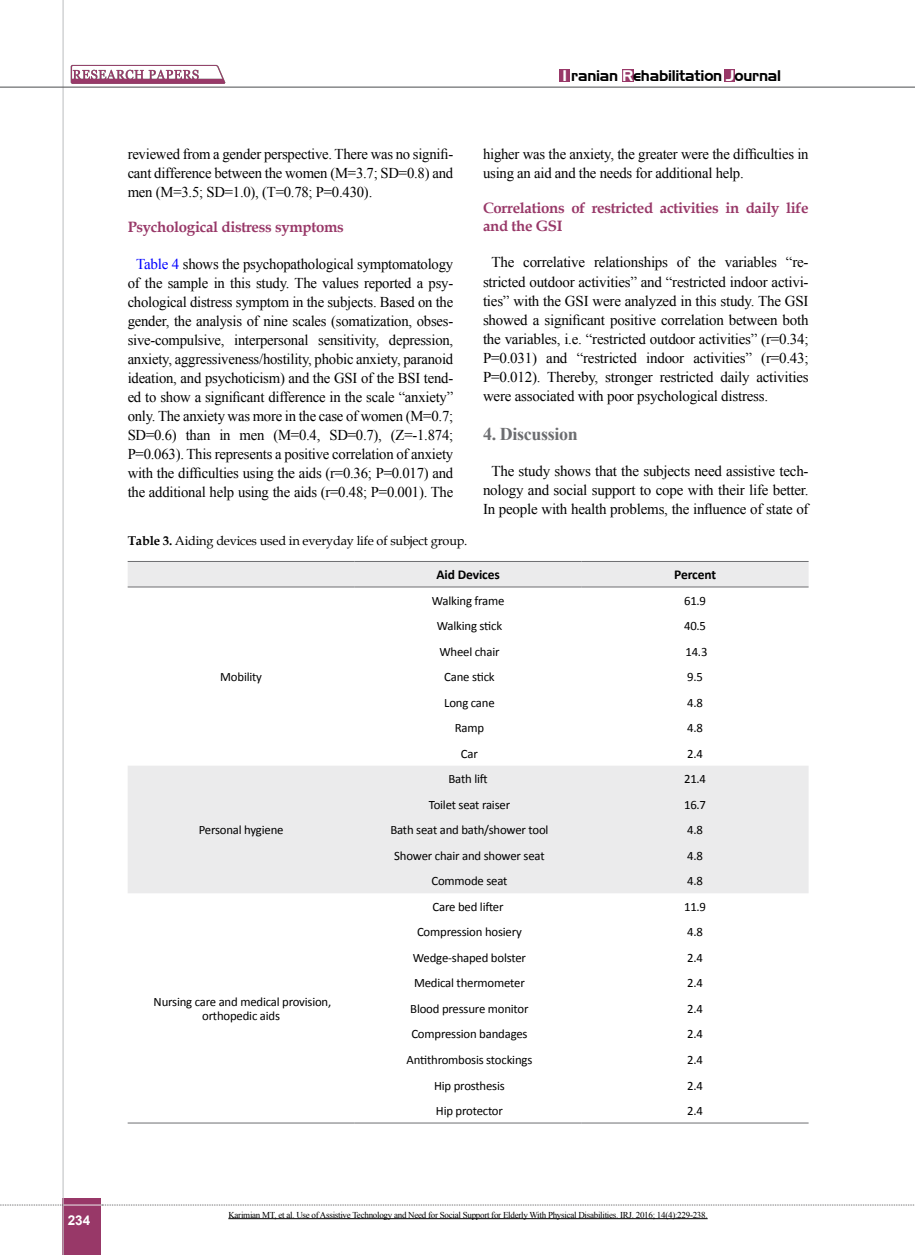
<style>
.page{position:relative;width:915px;height:1255px;background:#fff}
.page>*{position:absolute;margin:0;border:0;box-sizing:border-box;transform-origin:0 0}
.t1{font:700 18px "Times New Roman";letter-spacing:-.02em;color:#6d6e71}
.t2{font:15px/19px "Times New Roman";letter-spacing:-.015em;color:#000;text-align:justify}
.t3{font:700 15px/18px "Book Antiqua";letter-spacing:-.02em;color:#983868}
.t4{font:15px "Aero Regular SWFTE";letter-spacing:-.015em;color:#000}
.t5{font:700 13.5px "Calibri";letter-spacing:-.01em;color:#000}
.t6{font:700 13.5px "Arial";color:#fff}
.t7{font:12.75px/13.5px "Calibri";letter-spacing:-.015em;color:#000;text-align:center}
.t8{font:12.75px "Book Antiqua";letter-spacing:-.015em;color:#000}
.t9{font:9px "Times New Roman";letter-spacing:-.03em;color:#000}
.s1{color:#00f}
.s2{color:#fff}
.s3{font-weight:700}
</style>
<div class="page">
<div style="left:63px;top:1198px;width:38px;height:56px;background:#983868"></div>
<hr style="left:62px;top:0;width:2px;height:1254px;background:#c2c4c6">
<hr style="left:0;top:87px;width:914px;height:1px;background:#5f6062">
<hr style="left:63px;top:1204px;width:38px;height:1px;background:#ebebec">
<svg style="left:0;top:1204px;width:63px;height:1px"></svg>
<svg style="left:102px;top:1204px;width:813px;height:1px"></svg>
<div style="left:559px;top:69px;width:10px;height:13px;background:#983868"></div>
<div style="left:621px;top:69px;width:12px;height:13px;background:#983868"></div>
<div style="left:723px;top:69px;width:11px;height:13px;background:#983868"></div>
<svg style="left:128px;top:562px;width:680px;height:331px"></svg>
<hr style="left:128px;top:561px;width:226px;height:1px;background:#6d6e71">
<hr style="left:354px;top:561px;width:227px;height:1px;background:#6d6e71">
<hr style="left:581px;top:561px;width:227px;height:1px;background:#6d6e71">
<hr style="left:128px;top:586px;width:226px;height:1px;background:#6d6e71">
<hr style="left:354px;top:586px;width:227px;height:1px;background:#6d6e71">
<hr style="left:581px;top:586px;width:227px;height:1px;background:#6d6e71">
<hr style="left:128px;top:1122px;width:226px;height:1px;background:#6d6e71">
<hr style="left:354px;top:1122px;width:227px;height:1px;background:#6d6e71">
<hr style="left:581px;top:1122px;width:227px;height:1px;background:#6d6e71">
<hr style="left:228px;top:1218px;width:479px;height:1px;background:#000">
<img style="left:64px;top:64px;width:163px;height:23px">
<p class="t6" style="left:68px;top:1210px;width:24px">234</p>
<p class="t2" style="left:128px;top:144px;width:327px">reviewed from a gender perspective. There was no signifi&shy;cant difference between the women (M=3.7; SD=0.8) and men (M=3.5; SD=1.0), (T=0.78; P=0.430).</p>
<p class="t3" style="left:128px;top:218px;width:217px">Psychological distress symptoms</p>
<p class="t2" style="left:128px;top:254px;width:327px;text-align:center"><span class="s1">Table 4</span> shows the psychopathological symptomatology of the sample in this study. The values reported a psy&shy;chological distress symptom in the subjects. Based on the gender, the analysis of nine scales (somatization, obses&shy;sive-compulsive, interpersonal sensitivity, depression, anxiety, aggressiveness/hostility, phobic anxiety, paranoid ideation, and psychoticism) and the GSI of the BSI tend&shy;ed to show a significant difference in the scale “anxiety” only. The anxiety was more in the case of women (M=0.7; SD=0.6) than in men (M=0.4, SD=0.7), (Z=-1.874; P=0.063). This represents a positive correlation of anxiety with the difficulties using the aids (r=0.36; P=0.017) and the additional help using the aids (r=0.48; P=0.001). The</p>
<p class="t4" style="left:562px;top:67px;width:220px"><span class="s2">I</span> ranian <span class="s2">R</span>ehabilitation <span class="s2">J</span>ournal</p>
<p class="t2" style="left:483px;top:144px;width:327px">higher was the anxiety, the greater were the difficulties in using an aid and the needs for additional help.</p>
<p class="t3" style="left:483px;top:199px;width:327px">Correlations of restricted activities in daily life and the GSI</p>
<p class="t2" style="left:483px;top:253px;width:327px;text-indent:9px">The correlative relationships of the variables “re&shy;stricted outdoor activities” and “restricted indoor activi&shy;ties” with the GSI were analyzed in this study. The GSI showed a significant positive correlation between both the variables, i.e. “restricted outdoor activities” (r=0.34; P=0.031) and “restricted indoor activities” (r=0.43; P=0.012). Thereby, stronger restricted daily activities were associated with poor psychological distress.</p>
<p class="t1" style="left:483px;top:421px;width:96px">4. Discussion</p>
<p class="t2" style="left:483px;top:461px;width:327px;text-align:center">The study shows that the subjects need assistive tech&shy;nology and social support to cope with their life better.<br>In people with health problems, the influence of state of</p>
<p class="t8" style="left:128px;top:532px;width:341px"><span class="s3">Table 3.</span> Aiding devices used in everyday life of subject group.</p>
<p class="t5" style="left:436px;top:566px;width:65px">Aid Devices</p>
<p class="t5" style="left:674px;top:566px;width:43px">Percent</p>
<p class="t7" style="left:220px;top:670px;width:43px">Mobility</p>
<p class="t7" style="left:199px;top:823px;width:86px">Personal hygiene</p>
<p class="t7" style="left:153px;top:995px;width:179px">Nursing care and medical provision, orthopedic aids</p>
<p class="t7" style="left:431px;top:593px;width:74px">Walking frame</p>
<p class="t7" style="left:683px;top:593px;width:24px">61.9</p>
<p class="t7" style="left:436px;top:619px;width:67px">Walking stick</p>
<p class="t7" style="left:683px;top:619px;width:24px">40.5</p>
<p class="t7" style="left:439px;top:644px;width:62px">Wheel chair</p>
<p class="t7" style="left:685px;top:644px;width:24px">14.3</p>
<p class="t7" style="left:444px;top:670px;width:52px">Cane stick</p>
<p class="t7" style="left:687px;top:670px;width:17px">9.5</p>
<p class="t7" style="left:444px;top:695px;width:52px">Long cane</p>
<p class="t7" style="left:687px;top:695px;width:17px">4.8</p>
<p class="t7" style="left:454px;top:721px;width:31px">Ramp</p>
<p class="t7" style="left:687px;top:721px;width:17px">4.8</p>
<p class="t7" style="left:461px;top:746px;width:18px">Car</p>
<p class="t7" style="left:687px;top:746px;width:17px">2.4</p>
<p class="t7" style="left:448px;top:772px;width:41px">Bath lift</p>
<p class="t7" style="left:683px;top:772px;width:24px">21.4</p>
<p class="t7" style="left:428px;top:797px;width:83px">Toilet seat raiser</p>
<p class="t7" style="left:683px;top:797px;width:24px">16.7</p>
<p class="t7" style="left:390px;top:823px;width:159px">Bath seat and bath/shower tool</p>
<p class="t7" style="left:687px;top:823px;width:17px">4.8</p>
<p class="t7" style="left:394px;top:848px;width:152px">Shower chair and shower seat</p>
<p class="t7" style="left:687px;top:848px;width:17px">4.8</p>
<p class="t7" style="left:431px;top:874px;width:78px">Commode seat</p>
<p class="t7" style="left:687px;top:874px;width:17px">4.8</p>
<p class="t7" style="left:432px;top:899px;width:72px">Care bed lifter</p>
<p class="t7" style="left:683px;top:899px;width:24px">11.9</p>
<p class="t7" style="left:417px;top:925px;width:106px">Compression hosiery</p>
<p class="t7" style="left:687px;top:925px;width:17px">4.8</p>
<p class="t7" style="left:413px;top:950px;width:114px">Wedge-shaped bolster</p>
<p class="t7" style="left:687px;top:950px;width:17px">2.4</p>
<p class="t7" style="left:414px;top:976px;width:112px">Medical thermometer</p>
<p class="t7" style="left:687px;top:976px;width:17px">2.4</p>
<p class="t7" style="left:410px;top:1001px;width:120px">Blood pressure monitor</p>
<p class="t7" style="left:687px;top:1001px;width:17px">2.4</p>
<p class="t7" style="left:411px;top:1027px;width:118px">Compression bandages</p>
<p class="t7" style="left:687px;top:1027px;width:17px">2.4</p>
<p class="t7" style="left:406px;top:1053px;width:127px">Antithrombosis stockings</p>
<p class="t7" style="left:687px;top:1053px;width:17px">2.4</p>
<p class="t7" style="left:434px;top:1078px;width:72px">Hip prosthesis</p>
<p class="t7" style="left:687px;top:1078px;width:17px">2.4</p>
<p class="t7" style="left:436px;top:1104px;width:68px">Hip protector</p>
<p class="t7" style="left:687px;top:1104px;width:17px">2.4</p>
<p class="t9" style="left:228px;top:1208px;width:480px">Karimian MT, et al. Use of Assistive Technology and Need for Social Support for Elderly With Physical Disabilities. IRJ. 2016; 14(4):229-238.</p>
</div>
